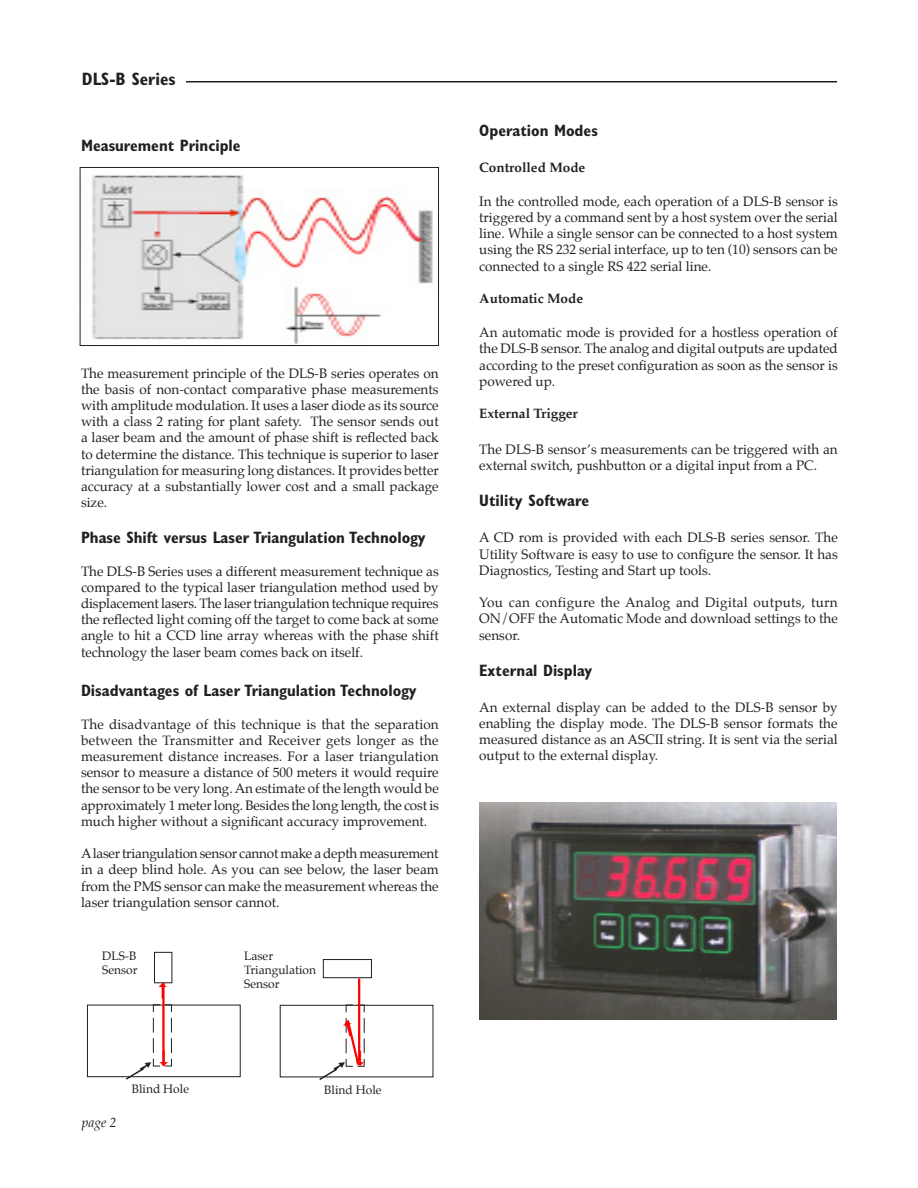
<style>
.page{position:relative;width:918px;height:1188px;background:#fff}
.page>*{position:absolute;margin:0;border:0;box-sizing:border-box;transform-origin:0 0}
.t1{font:700 condensed 18px "Gill Sans Std";color:#231f20}
.t2{font:700 condensed 16.5px "Gill Sans Std";color:#231f20}
.t3{font:13.5px/16.2px "Palatino";color:#231f20;text-align:justify}
.t4{font:700 13.5px "Palatino";color:#231f20}
.t5{font:italic 13.5px "Palatino";color:#231f20}
.t6{font:12px/14.4px "Palatino";color:#231f20}
</style>
<div class="page">
<hr style="left:186px;top:81px;width:651px;height:1px;background:#231f20">
<img style="left:79px;top:167px;width:354px;height:179px">
<div style="left:80px;top:167px;width:359px;height:179px;border:1px solid #231f20"></div>
<img style="left:479px;top:802px;width:358px;height:218px">
<div style="left:87px;top:1005px;width:154px;height:72px;border:1px solid #231f20"></div>
<div style="left:154px;top:952px;width:18px;height:31px;border:1px solid #231f20"></div>
<hr style="left:162px;top:983px;width:3px;height:83px;background:#f00">
<div style="left:280px;top:1005px;width:153px;height:72px;border:1px solid #231f20"></div>
<div style="left:323px;top:959px;width:49px;height:19px;border:1px solid #231f20"></div>
<hr style="left:358px;top:978px;width:2px;height:84px;background:#f00">
<svg style="left:159px;top:983px;width:8px;height:15px"></svg>
<svg style="left:124px;top:1004px;width:48px;height:76px"></svg>
<svg style="left:318px;top:1005px;width:47px;height:75px"></svg>
<h1 class="t1" style="left:82px;top:68px;width:95px">DLS-B Series</h1>
<p class="t2" style="left:81px;top:135px;width:161px">Measurement Principle</p>
<p class="t3" style="left:81px;top:366px;width:359px">The measurement principle of the DLS-B series operates on the basis of non-contact comparative phase measurements with amplitude modulation. It uses a laser diode as its source with a class 2 rating for plant safety. The sensor sends out a laser beam and the amount of phase shift is reflected back to determine the distance. This technique is superior to laser triangulation for measuring long distances. It provides better accuracy at a substantially lower cost and a small package size.</p>
<p class="t2" style="left:81px;top:528px;width:346px">Phase Shift versus Laser Triangulation Technology</p>
<p class="t3" style="left:81px;top:564px;width:359px">The DLS-B Series uses a different measurement technique as compared to the typical laser triangulation method used by displacement lasers. The laser triangulation technique requires the reflected light coming off the target to come back at some angle to hit a CCD line array whereas with the phase shift technology the laser beam comes back on itself.</p>
<p class="t2" style="left:81px;top:681px;width:337px">Disadvantages of Laser Triangulation Technology</p>
<p class="t3" style="left:81px;top:717px;width:359px">The disadvantage of this technique is that the separation between the Transmitter and Receiver gets longer as the measurement distance increases. For a laser triangulation sensor to measure a distance of 500 meters it would require the sensor to be very long. An estimate of the length would be approximately 1 meter long. Besides the long length, the cost is much higher without a significant accuracy improvement.</p>
<p class="t3" style="left:81px;top:847px;width:359px">A laser triangulation sensor cannot make a depth measurement in a deep blind hole. As you can see below, the laser beam from the PMS sensor can make the measurement whereas the laser triangulation sensor cannot.</p>
<p class="t6" style="left:102px;top:950px;width:37px">DLS-B<br>Sensor</p>
<p class="t6" style="left:244px;top:949px;width:73px">Laser<br>Triangulation<br>Sensor</p>
<p class="t5" style="left:82px;top:1114px;width:36px">page 2</p>
<p class="t6" style="left:132px;top:1083px;width:59px">Blind Hole</p>
<p class="t6" style="left:324px;top:1084px;width:59px">Blind Hole</p>
<p class="t2" style="left:479px;top:120px;width:120px">Operation Modes</p>
<p class="t4" style="left:479px;top:159px;width:108px">Controlled Mode</p>
<p class="t3" style="left:479px;top:194px;width:360px">In the controlled mode, each operation of a DLS-B sensor is triggered by a command sent by a host system over the serial line. While a single sensor can be connected to a host system using the RS 232 serial interface, up to ten (10) sensors can be connected to a single RS 422 serial line.</p>
<p class="t4" style="left:479px;top:290px;width:105px">Automatic Mode</p>
<p class="t3" style="left:479px;top:326px;width:360px">An automatic mode is provided for a hostless operation of the DLS-B sensor. The analog and digital outputs are updated according to the preset configuration as soon as the sensor is powered up.</p>
<p class="t4" style="left:479px;top:405px;width:100px">External Trigger</p>
<p class="t3" style="left:479px;top:443px;width:360px">The DLS-B sensor’s measurements can be triggered with an external switch, pushbutton or a digital input from a PC.</p>
<p class="t2" style="left:479px;top:491px;width:111px">Utility Software</p>
<p class="t3" style="left:479px;top:531px;width:360px">A CD rom is provided with each DLS-B series sensor. The Utility Software is easy to use to configure the sensor. It has Diagnostics, Testing and Start up tools.</p>
<p class="t3" style="left:479px;top:596px;width:360px">You can configure the Analog and Digital outputs, turn ON/OFF the Automatic Mode and download settings to the sensor.</p>
<p class="t2" style="left:479px;top:660px;width:115px">External Display</p>
<p class="t3" style="left:479px;top:700px;width:360px">An external display can be added to the DLS-B sensor by enabling the display mode. The DLS-B sensor formats the measured distance as an ASCII string. It is sent via the serial output to the external display.</p>
</div>
